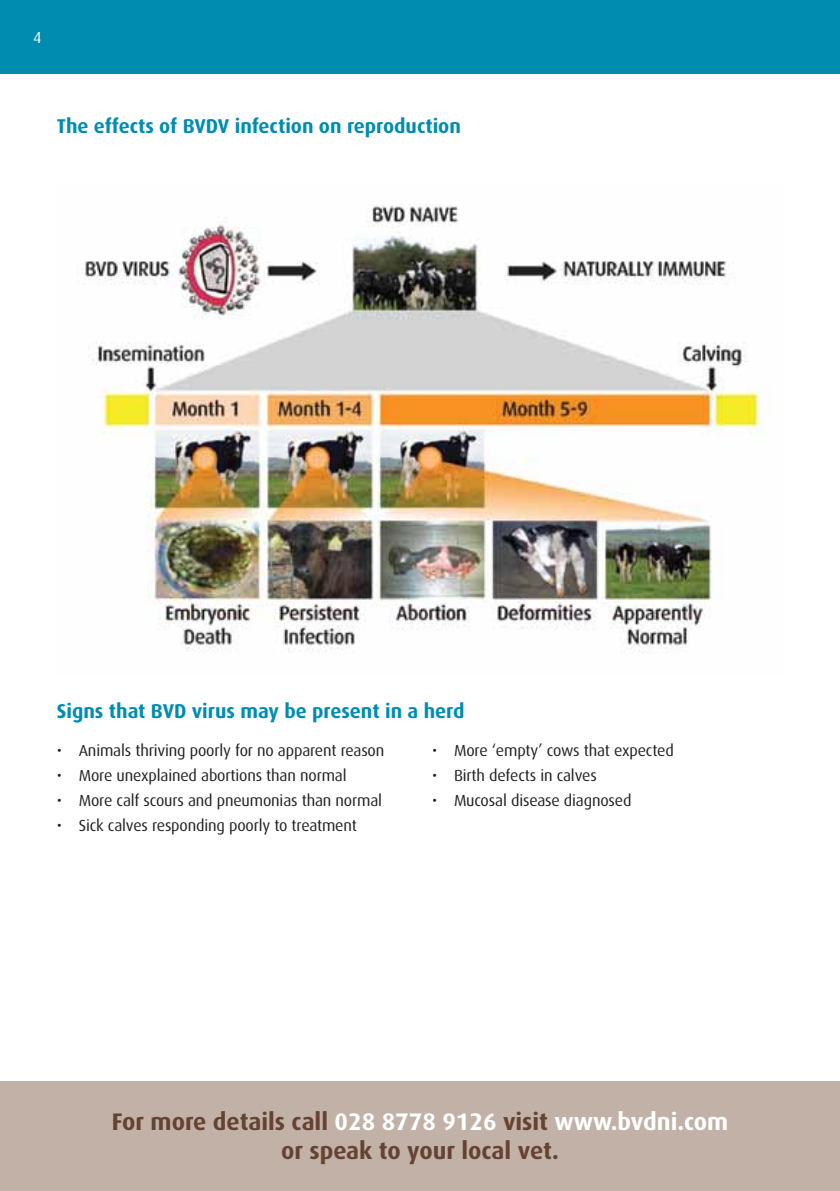
<style>
.page{position:relative;width:840px;height:1191px;background:#fff}
.page>*{position:absolute;margin:0;border:0;box-sizing:border-box;transform-origin:0 0}
.t1{font:700 24px/28.8px "Dax";color:#654332;text-align:center}
.t2{font:700 20px "Dax";color:#008cb1}
.t3{font:16px "Dax";letter-spacing:-.01em;color:#231f20}
.t4{font:16px "Dax";color:#fff}
.s1{color:#fff}
</style>
<div class="page">
<div style="left:0;top:0;width:839px;height:74px;background:#008cb1"></div>
<img style="left:83px;top:204px;width:684px;height:449px">
<div style="left:0;top:1081px;width:839px;height:110px;background:#c2b1a7"></div>
<p class="t4" style="left:33px;top:31px;width:10px">4</p>
<p class="t2" style="left:57px;top:117px;width:405px">The effects of BVDV infection on reproduction</p>
<p class="t2" style="left:57px;top:701px;width:409px">Signs that BVD virus may be present in a herd</p>
<p class="t3" style="left:57px;top:743px;width:329px">• Animals thriving poorly for no apparent reason</p>
<p class="t3" style="left:57px;top:768px;width:291px">• More unexplained abortions than normal</p>
<p class="t3" style="left:57px;top:793px;width:326px">• More calf scours and pneumonias than normal</p>
<p class="t3" style="left:57px;top:818px;width:301px">• Sick calves responding poorly to treatment</p>
<p class="t3" style="left:432px;top:743px;width:243px">• More ‘empty’ cows that expected</p>
<p class="t3" style="left:432px;top:768px;width:166px">• Birth defects in calves</p>
<p class="t3" style="left:432px;top:793px;width:201px">• Mucosal disease diagnosed</p>
<h1 class="t1" style="left:112px;top:1108px;width:617px">For more details call <span class="s1">028 8778 9126</span> visit <span class="s1">www.bvdni.com </span>or speak to your local vet.</h1>
</div>
